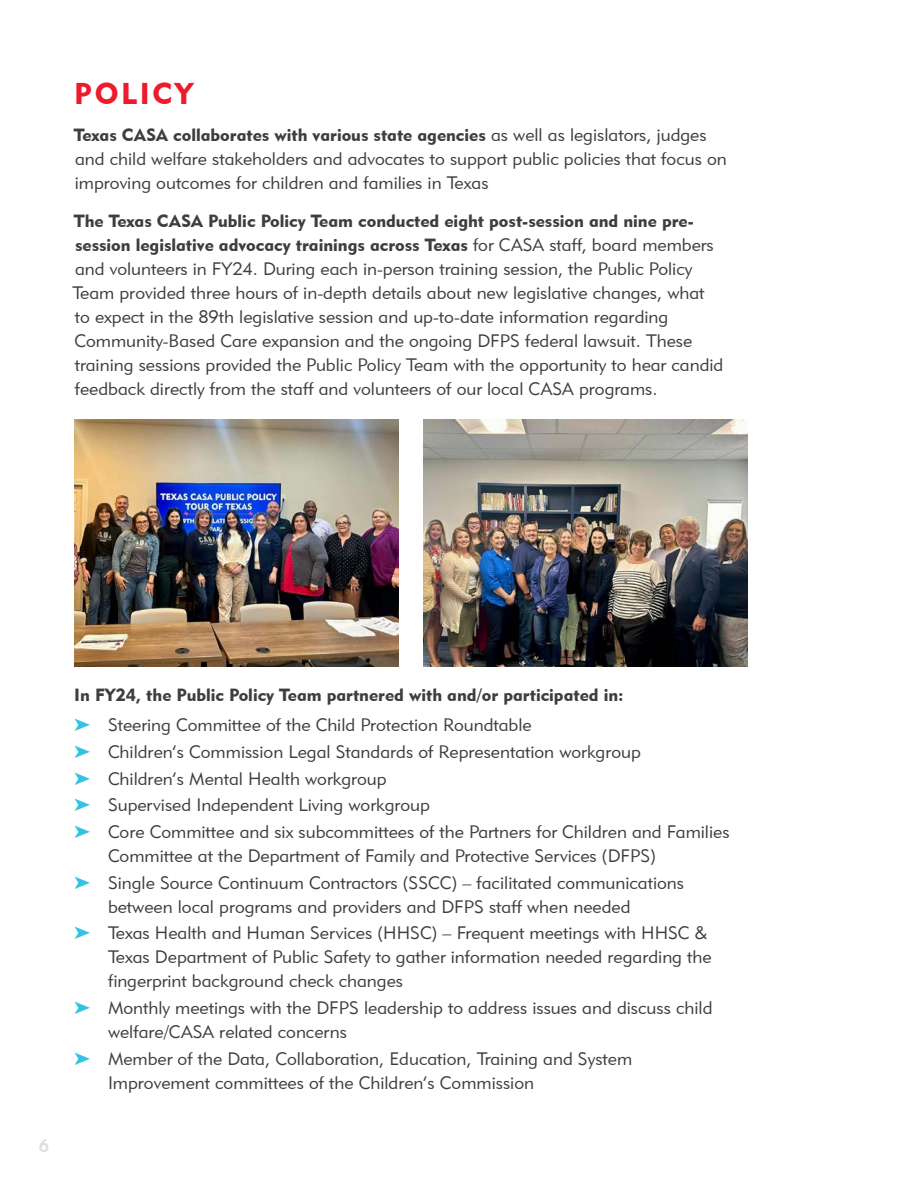
<style>
.page{position:relative;width:918px;height:1188px;background:#fff}
.page>*{position:absolute;margin:0;border:0;box-sizing:border-box;transform-origin:0 0}
.t1{font:30px "Geometric 415 BT Black A";letter-spacing:.09em;color:#ee1b2c}
.body_0{font:18px/24px "Geometric 415 BT Lite A";color:#3e3e3f}
.t2{font:18px "Geometric 415 BT Medium A";color:#dcdddf}
.body_0-2{font:17.7px/24px "Geometric 415 BT Black A";color:#3e3e3f}
.s1{font-family:"Geometric 415 BT Lite A";font-size:18px}
.s2{color:#35c2e0}
</style>
<div class="page">
<img style="left:74px;top:420px;width:324px;height:247px">
<img style="left:423px;top:420px;width:324px;height:247px">
<p class="t1" style="left:74px;top:75px;width:121px">POLICY</p>
<p class="body_0-2" style="left:74px;top:123px;width:634px">Texas CASA collaborates with various state agencies <span class="s1">as well as legislators, judges</span></p>
<p class="body_0" style="left:75px;top:147px;width:653px">and child welfare stakeholders and advocates to support public policies that focus on improving outcomes for children and families in Texas</p>
<p class="body_0-2" style="left:74px;top:208px;width:641px">The Texas CASA Public Policy Team conducted eight post-session and nine pre&shy;session legislative advocacy trainings across Texas <span class="s1">for CASA staff, board members</span></p>
<p class="body_0" style="left:72px;top:256px;width:653px">and volunteers in FY24. During each in-person training session, the Public Policy Team provided three hours of in-depth details about new legislative changes, what to expect in the 89th legislative session and up-to-date information regarding Community-Based Care expansion and the ongoing DFPS federal lawsuit. These training sessions provided the Public Policy Team with the opportunity to hear candid feedback directly from the staff and volunteers of our local CASA programs.</p>
<p class="t2" style="left:39px;top:1135px;width:12px">6</p>
<p class="body_0-2" style="left:74px;top:683px;width:551px">In FY24, the Public Policy Team partnered with and/or participated in:</p>
<p class="body_0" style="left:74px;top:713px;width:459px"><span class="s2">➤</span> Steering Committee of the Child Protection Roundtable</p>
<p class="body_0" style="left:74px;top:739px;width:568px"><span class="s2">➤</span> Children’s Commission Legal Standards of Representation workgroup</p>
<p class="body_0" style="left:74px;top:766px;width:314px"><span class="s2">➤</span> Children’s Mental Health workgroup</p>
<p class="body_0" style="left:74px;top:793px;width:357px"><span class="s2">➤</span> Supervised Independent Living workgroup</p>
<p class="body_0" style="left:108px;top:819px;width:623px;text-indent:-34px"><span class="s2">➤</span> Core Committee and six subcommittees of the Partners for Children and Families<br>Committee at the Department of Family and Protective Services (DFPS)</p>
<p class="body_0" style="left:108px;top:870px;width:578px;text-indent:-34px"><span class="s2">➤</span> Single Source Continuum Contractors (SSCC) – facilitated communications between local programs and providers and DFPS staff when needed</p>
<p class="body_0" style="left:108px;top:921px;width:605px;text-indent:-34px"><span class="s2">➤</span> Texas Health and Human Services (HHSC) – Frequent meetings with HHSC &amp;<br>Texas Department of Public Safety to gather information needed regarding the fingerprint background check changes</p>
<p class="body_0" style="left:108px;top:995px;width:606px;text-indent:-34px"><span class="s2">➤</span> Monthly meetings with the DFPS leadership to address issues and discuss child welfare/CASA related concerns</p>
<p class="body_0" style="left:108px;top:1046px;width:526px;text-indent:-34px"><span class="s2">➤</span> Member of the Data, Collaboration, Education, Training and System<br>Improvement committees of the Children’s Commission</p>
</div>
